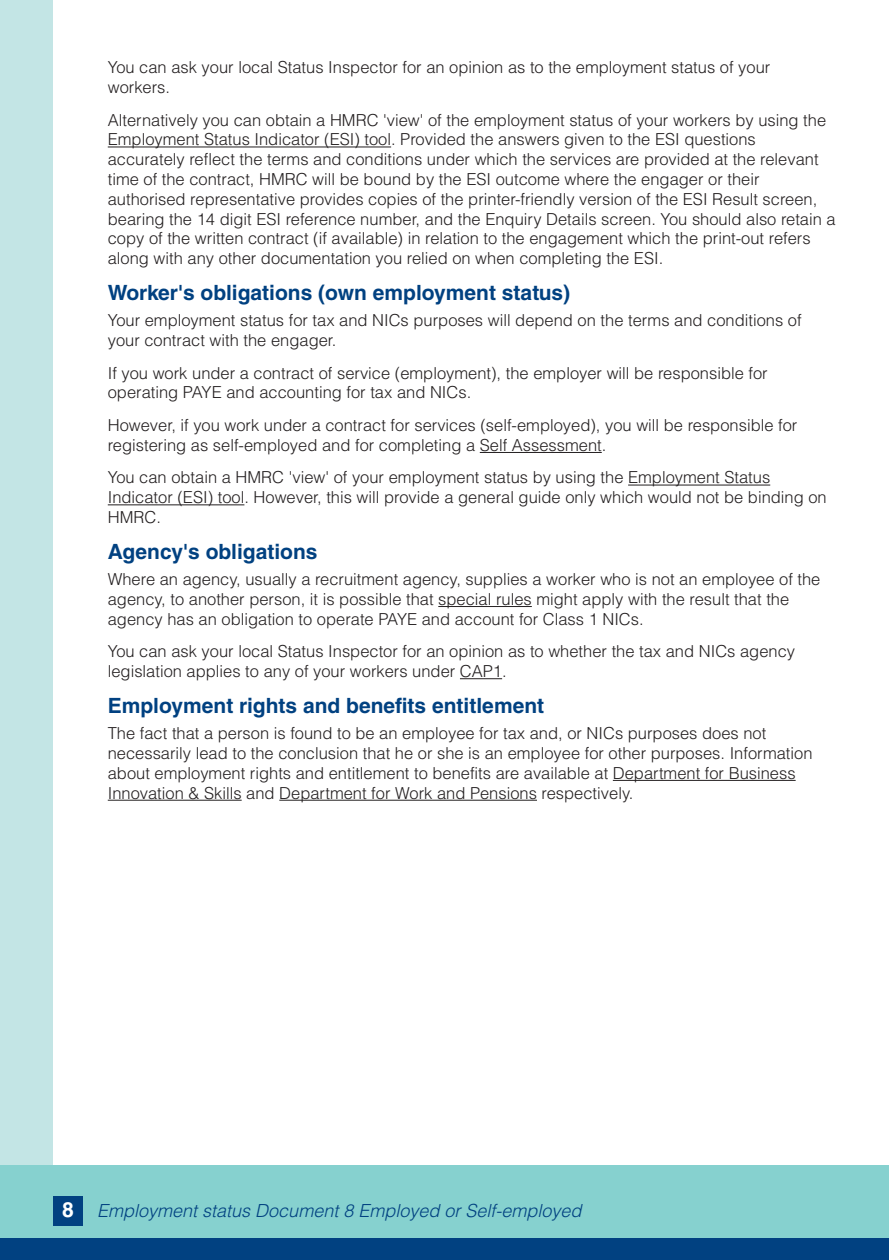
<style>
.page{position:relative;width:889px;height:1260px;background:#fff}
.page>*{position:absolute;margin:0;border:0;box-sizing:border-box;transform-origin:0 0}
.t1{font:700 21px "Helvetica LT Std";color:#014181}
.t2{font:italic 300 18px "Helvetica LT Std";color:#014181}
.t3{font:300 16.5px/19.8px "Helvetica LT Std";color:#231f20}
.s1{font-weight:700;font-style:normal;font-size:21px;color:#fff}
</style>
<div class="page">
<div style="left:0;top:0;width:52px;height:1259px;background:#c3e5e5"></div>
<div style="left:0;top:1164px;width:889px;height:79px;background:#86d1cf"></div>
<div style="left:0;top:1237px;width:889px;height:22px;background:#014181"></div>
<div style="left:53px;top:1195px;width:30px;height:30px;background:#014181"></div>
<hr style="left:108px;top:146px;width:283px;height:1px;background:#231f20">
<hr style="left:480px;top:452px;width:122px;height:1px;background:#231f20">
<hr style="left:628px;top:484px;width:142px;height:1px;background:#231f20">
<hr style="left:108px;top:504px;width:136px;height:1px;background:#231f20">
<hr style="left:438px;top:606px;width:94px;height:1px;background:#231f20">
<hr style="left:460px;top:678px;width:42px;height:1px;background:#231f20">
<hr style="left:613px;top:780px;width:183px;height:1px;background:#231f20">
<hr style="left:108px;top:799px;width:134px;height:1px;background:#231f20">
<hr style="left:279px;top:799px;width:258px;height:1px;background:#231f20">
<p class="t3" style="left:108px;top:59px;width:664px">You can ask your local Status Inspector for an opinion as to the employment status of your workers.</p>
<p class="t3" style="left:108px;top:111px;width:729px">Alternatively you can obtain a HMRC 'view' of the employment status of your workers by using the Employment Status Indicator (ESI) tool. Provided the answers given to the ESI questions accurately reflect the terms and conditions under which the services are provided at the relevant time of the contract, HMRC will be bound by the ESI outcome where the engager or their authorised representative provides copies of the printer-friendly version of the ESI Result screen, bearing the 14 digit ESI reference number, and the Enquiry Details screen. You should also retain a copy of the written contract (if available) in relation to the engagement which the print-out refers along with any other documentation you relied on when completing the ESI.</p>
<p class="t1" style="left:108px;top:285px;width:464px">Worker's obligations (own employment status)</p>
<p class="t3" style="left:108px;top:312px;width:695px">Your employment status for tax and NICs purposes will depend on the terms and conditions of your contract with the engager.</p>
<p class="t3" style="left:108px;top:364px;width:661px">If you work under a contract of service (employment), the employer will be responsible for operating PAYE and accounting for tax and NICs.</p>
<p class="t3" style="left:108px;top:417px;width:691px">However, if you work under a contract for services (self-employed), you will be responsible for registering as self-employed and for completing a Self Assessment.</p>
<p class="t3" style="left:108px;top:469px;width:720px">You can obtain a HMRC 'view' of your employment status by using the Employment Status<br>Indicator (ESI) tool. However, this will provide a general guide only which would not be binding on<br>HMRC.</p>
<p class="t1" style="left:108px;top:543px;width:211px">Agency's obligations</p>
<p class="t3" style="left:108px;top:571px;width:714px">Where an agency, usually a recruitment agency, supplies a worker who is not an employee of the agency, to another person, it is possible that special rules might apply with the result that the agency has an obligation to operate PAYE and account for Class 1 NICs.</p>
<p class="t3" style="left:108px;top:643px;width:689px">You can ask your local Status Inspector for an opinion as to whether the tax and NICs agency legislation applies to any of your workers under CAP1.</p>
<p class="t1" style="left:108px;top:697px;width:438px">Employment rights and benefits entitlement</p>
<p class="t3" style="left:108px;top:725px;width:706px">The fact that a person is found to be an employee for tax and, or NICs purposes does not necessarily lead to the conclusion that he or she is an employee for other purposes. Information about employment rights and entitlement to benefits are available at Department for Business Innovation &amp; Skills and Department for Work and Pensions respectively.</p>
<p class="t2" style="left:62px;top:1199px;width:521px"><span class="s1">8</span> Employment status Document 8 Employed or Self-employed</p>
</div>
